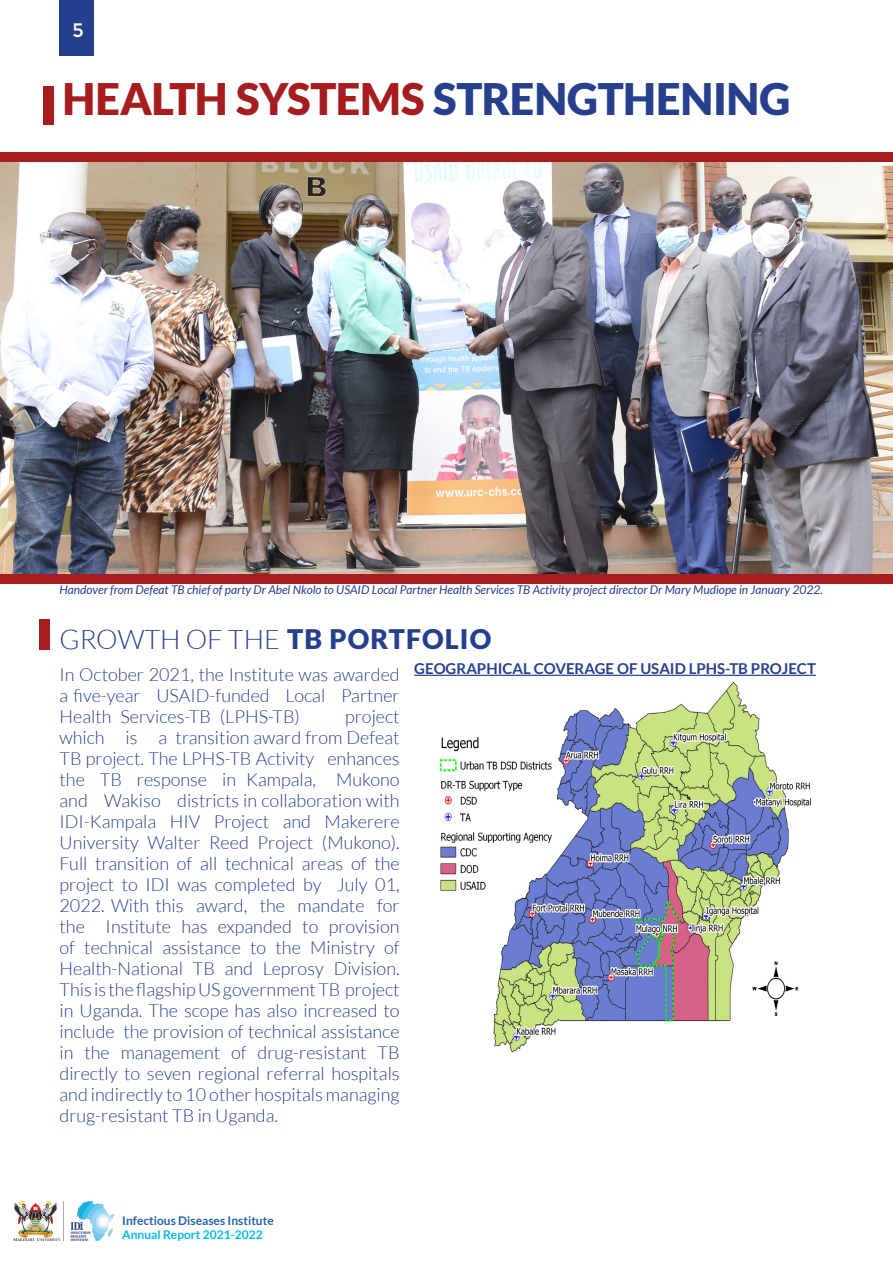
<style>
.page{position:relative;width:893px;height:1263px;background:#fff}
.page>*{position:absolute;margin:0;border:0;box-sizing:border-box;transform-origin:0 0}
.Main_Heading{font:900 43.5px "Lato";letter-spacing:-.005em;color:#a61c1f}
.Sub-heading_Topper{font:300 27px "Lato";color:#253f8e}
.t1{font:19.5px "Montserrat";color:#fff}
.Body_text{font:300 18px/21px "Lato";color:#27408e;text-align:justify}
.Body_text-2{font:700 15px "Lato";color:#27408e}
.Body_text-3{font:italic 12px "Lato";color:#27408e}
.t2{font:700 12px "Lato";color:#2862ab}
.t3{font:700 12px "Lato";color:#00baf1}
.s1{color:#27408e}
.s2{font-weight:900}
</style>
<div class="page">
<div style="left:44px;top:86px;width:10px;height:38px;background:#a61c1f"></div>
<div style="left:39px;top:619px;width:11px;height:30px;background:#a61c1f"></div>
<div style="left:60px;top:0;width:34px;height:55px;background:#253f8e"></div>
<img style="left:13px;top:1202px;width:102px;height:39px">
<img style="left:437px;top:674px;width:379px;height:379px">
<img style="left:0;top:161px;width:893px;height:413px">
<div style="left:0;top:574px;width:893px;height:10px;background:#a61c1f"></div>
<div style="left:0;top:152px;width:893px;height:9px;background:#a61c1f"></div>
<hr style="left:414px;top:675px;width:402px;height:1px;background:#27408e">
<p class="t1" style="left:72px;top:19px;width:13px">5</p>
<p class="Main_Heading" style="left:63px;top:73px;width:729px">HEALTH SYSTEMS <span class="s1">STRENGTHENING</span></p>
<p class="Body_text-3" style="left:60px;top:583px;width:765px">Handover from Defeat TB chief of party Dr Abel Nkolo to USAID Local Partner Health Services TB Activity project director Dr Mary Mudìope in January 2022.</p>
<p class="Sub-heading_Topper" style="left:60px;top:625px;width:433px">GROWTH OF THE <span class="s2">TB PORTFOLIO</span></p>
<p class="Body_text-2" style="left:414px;top:660px;width:403px">GEOGRAPHICAL COVERAGE OF USAID LPHS-TB PROJECT</p>
<p class="Body_text" style="left:60px;top:664px;width:342px">In October 2021, the Institute was awarded a five-year USAID-funded Local Partner Health Services-TB (LPHS-TB)</p>
<p class="Body_text" style="left:60px;top:706px;width:342px;text-indent:286px">project which is a transition award from Defeat TB project. The LPHS-TB Activity enhances the TB response in Kampala, Mukono and Wakiso districts in collaboration with IDI-Kampala HIV Project and Makerere University Walter Reed Project (Mukono).<br>Full transition of all technical areas of the project to IDI was completed by July 01, 2022. With this award, the mandate for the Institute has expanded to provision of technical assistance to the Ministry of Health-National TB and Leprosy Division.<br>This is the flagship US government TB project in Uganda. The scope has also increased to include the provision of technical assistance in the management of drug-resistant TB directly to seven regional referral hospitals and indirectly to 10 other hospitals managing drug-resistant TB in Uganda.</p>
<p class="t2" style="left:122px;top:1213px;width:153px">Infectious Diseases Institute</p>
<p class="t3" style="left:122px;top:1228px;width:142px">Annual Report 2021-2022</p>
</div>
